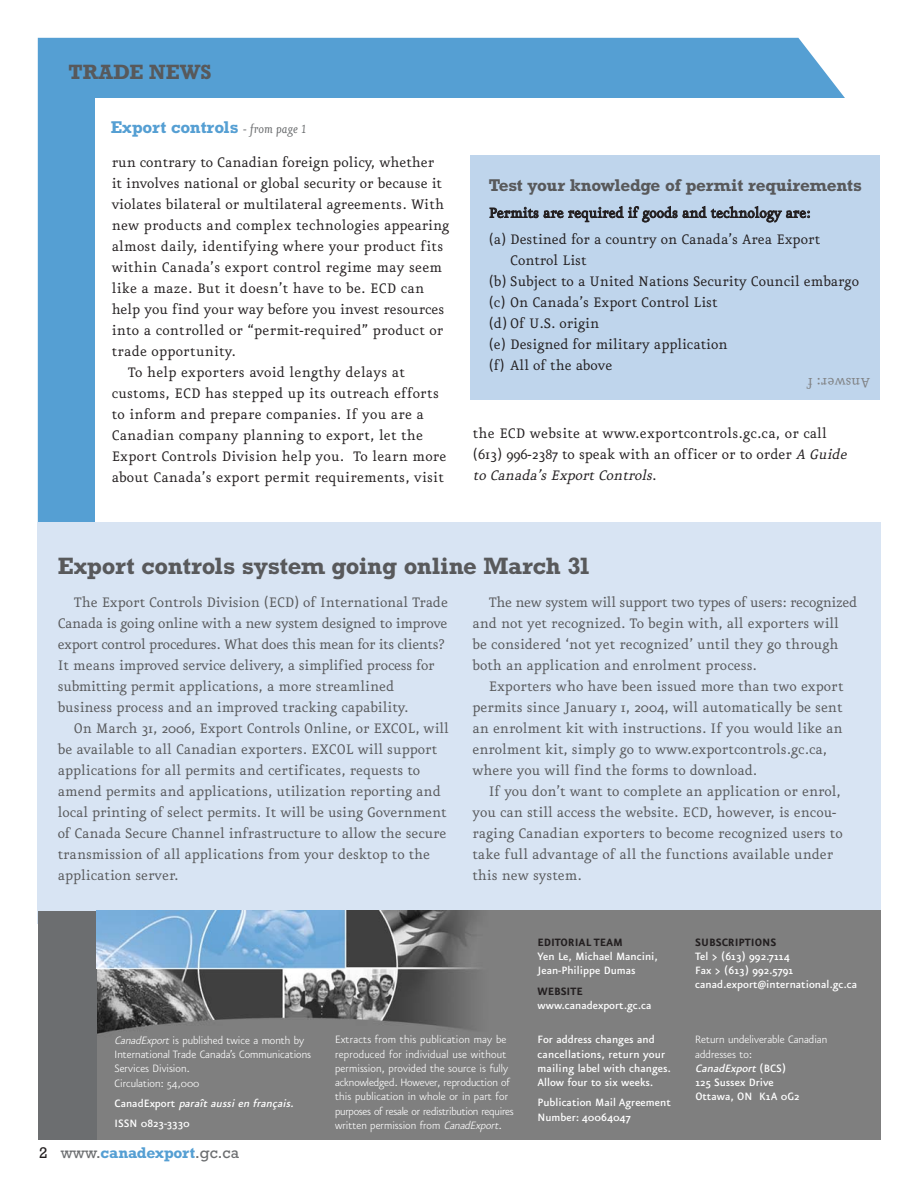
<style>
.page{position:relative;width:918px;height:1188px;background:#fff}
.page>*{position:absolute;margin:0;border:0;box-sizing:border-box;transform-origin:0 0}
.t1{font:700 24px "Rockwell";letter-spacing:-.01em;color:#58595b}
.t2{font:700 21px "Rockwell";color:#58595b}
.t3{font:700 17.25px "Rockwell";letter-spacing:-.015em;color:#58595b}
.t4{font:700 17.25px "Rockwell";color:#559fd3}
.t5{font:16.5px/21px "Eureka";color:#58595b}
.t6{font:16.5px/21px "Eureka";letter-spacing:.015em;color:#231f20}
.t7{font:16.5px "Eureka";color:#808284}
.t8{font:700 15.75px "Rockwell";letter-spacing:-.015em;color:#559fd3}
.t9{font:300 12.75px/14.2px "Eureka Sans";color:#fff}
.t10{font:500 12.75px/14.2px "Eureka Sans";color:#fff}
.t11{font:700 12.75px "Eureka Sans";color:#231f20}
.s1{font-family:"Eureka";font-weight:400;font-style:italic;font-size:14.25px;color:#6c6e70}
.s2{font-style:italic}
.s3{font-weight:400;color:#231f20}
.s4{font-weight:400;color:#6c6e70}
.s5{font-weight:500;font-style:italic}
.s6{font-weight:500}
</style>
<div class="page">
<div style="left:38px;top:38px;width:807px;height:484px;background:#559fd3"></div>
<div style="left:96px;top:98px;width:791px;height:818px;background:#fff"></div>
<div style="left:38px;top:522px;width:843px;height:401px;background:#d8e4f3"></div>
<img style="left:97px;top:911px;width:783px;height:228px">
<div style="left:38px;top:911px;width:59px;height:228px;background:#6c6e70"></div>
<img style="left:97px;top:911px;width:248px;height:58px">
<div style="left:471px;top:155px;width:409px;height:244px;background:#bfd5ec"></div>
<p class="t2" style="left:69px;top:65px;width:145px">TRADE NEWS</p>
<p class="t4" style="left:111px;top:121px;width:198px">Export controls <span class="s1">- from page 1</span></p>
<p class="t6" style="left:112px;top:154px;width:324px">run contrary to Canadian foreign policy, whether</p>
<p class="t6" style="left:112px;top:175px;width:332px">it involves national or global security or because it</p>
<p class="t6" style="left:112px;top:196px;width:334px">violates bilateral or multilateral agreements. With</p>
<p class="t6" style="left:112px;top:217px;width:339px">new products and complex technologies appearing</p>
<p class="t6" style="left:112px;top:238px;width:333px">almost daily, identifying where your product fits</p>
<p class="t6" style="left:112px;top:259px;width:332px">within Canada’s export control regime may seem</p>
<p class="t6" style="left:112px;top:280px;width:314px">like a maze. But it doesn’t have to be. ECD can</p>
<p class="t6" style="left:112px;top:301px;width:334px">help you find your way before you invest resources</p>
<p class="t6" style="left:112px;top:322px;width:333px">into a controlled or “permit-required” product or</p>
<p class="t6" style="left:112px;top:343px;width:126px">trade opportunity.</p>
<p class="t6" style="left:128px;top:364px;width:279px">To help exporters avoid lengthy delays at</p>
<p class="t6" style="left:112px;top:385px;width:329px">customs, ECD has stepped up its outreach efforts</p>
<p class="t6" style="left:112px;top:406px;width:314px">to inform and prepare companies. If you are a</p>
<p class="t6" style="left:112px;top:427px;width:313px">Canadian company planning to export, let the</p>
<p class="t6" style="left:112px;top:448px;width:336px">Export Controls Division help you. To learn more</p>
<p class="t6" style="left:112px;top:469px;width:334px">about Canada’s export permit requirements, visit</p>
<p class="t3" style="left:489px;top:180px;width:375px">Test your knowledge of permit requirements</p>
<p class="t6" style="left:489px;top:201px;width:333px;line-height:26.7px">Permits are required if goods and technology are: (a) Destined for a country on Canada’s Area Export</p>
<p class="t6" style="left:489px;top:252px;width:372px;text-indent:22px">Control List<br>(b) Subject to a United Nations Security Council embargo (c) On Canada’s Export Control List<br>(d) Of U.S. origin<br>(e) Designed for military application<br>(f) All of the above</p>
<p class="t7" style="left:870px;top:389px;width:64px;rotate:-180deg">Answer: f</p>
<p class="t6" style="left:473px;top:425px;width:378px">the ECD website at www.exportcontrols.gc.ca, or call (613) 996-2387 to speak with an officer or to order <span class="s2">A Guide to Canada’sExportControls</span>.</p>
<h1 class="t1" style="left:58px;top:557px;width:535px">Export controls system going online March 31</h1>
<p class="t5" style="left:58px;top:593px;width:392px;text-indent:16px">The Export Controls Division (ECD) of International Trade Canada is going online with a new system designed to improve export control procedures. What does this mean for its clients?<br>It means improved service delivery, a simplified process for submitting permit applications, a more streamlined business process and an improved tracking capability.</p>
<p class="t5" style="left:58px;top:719px;width:393px;text-indent:16px">On March 31, 2006, Export Controls Online, or EXCOL, will be available to all Canadian exporters. EXCOL will support applications for all permits and certificates, requests to amend permits and applications, utilization reporting and local printing of select permits. It will be using Government of Canada Secure Channel infrastructure to allow the secure transmission of all applications from your desktop to the application server.</p>
<p class="t5" style="left:473px;top:593px;width:386px;text-indent:16px">The new system will support two types of users: recognized and not yet recognized. To begin with, all exporters will be considered ‘not yet recognized’ until they go through both an application and enrolment process.</p>
<p class="t5" style="left:473px;top:677px;width:373px;text-indent:16px">Exporters who have been issued more than two export permits since January 1, 2004, will automatically be sent an enrolment kit with instructions. If you would like an enrolment kit, simply go to www.exportcontrols.gc.ca, where you will find the forms to download.</p>
<p class="t5" style="left:473px;top:782px;width:372px;text-indent:16px">If you don’t want to complete an application or enrol, you can still access the website. ECD, however, is encou&shy;raging Canadian exporters to become recognized users to take full advantage of all the functions available under this new system.</p>
<p class="t11" style="left:538px;top:937px;width:87px">EDITORIAL TEAM</p>
<p class="t10" style="left:538px;top:950px;width:122px">Yen Le, Michael Mancini,<br>Jean-Philippe Dumas</p>
<p class="t11" style="left:538px;top:987px;width:47px">WEBSITE</p>
<p class="t10" style="left:538px;top:1000px;width:116px">www.canadexport.gc.ca</p>
<p class="t11" style="left:695px;top:937px;width:82px">SUBSCRIPTIONS</p>
<p class="t10" style="left:695px;top:950px;width:163px">Tel &gt; (613) 992.7114<br>Fax &gt; (613) 992.5791 canad.export@international.gc.ca</p>
<p class="t9" style="left:115px;top:1034px;width:198px"><span class="s2">CanadExport</span>is published twice a month by<br>International Trade Canada’s Communications<br>Services Division.<br>Circulation: 54,000</p>
<p class="t10" style="left:115px;top:1094px;width:183px;line-height:20.2px">Ca n a d Ex po rt <span class="s2">paraît aussi en français.<br></span>ISSN 0823-3330</p>
<p class="t8" style="left:39px;top:1147px;width:201px"><span class="s3">2</span> <span class="s4">www.</span>canadexport<span class="s4">.gc.ca</span></p>
<p class="t9" style="left:335px;top:1034px;width:180px">Extracts from this publication may be reproduced for individual use without permission, provided the source is fully acknowledged. However, reproduction of this publication in whole or in part for purposes of resale or redistribution requires written permission from <span class="s2">CanadExport</span>.</p>
<p class="t10" style="left:538px;top:1034px;width:135px">For address changes and cancellations, return your mailing label with changes.<br>Allow four to six weeks.</p>
<p class="t10" style="left:538px;top:1097px;width:135px">Publication Mail Agreement<br>Number: 40064047</p>
<p class="t9" style="left:695px;top:1034px;width:134px">Return undeliverable Canadian addresses to:<br><span class="s5">CanadExport</span> <span class="s6">( B C S )<br>125 Sussex Drive<br>Ottawa, ON K1A 0G2</span></p>
</div>
